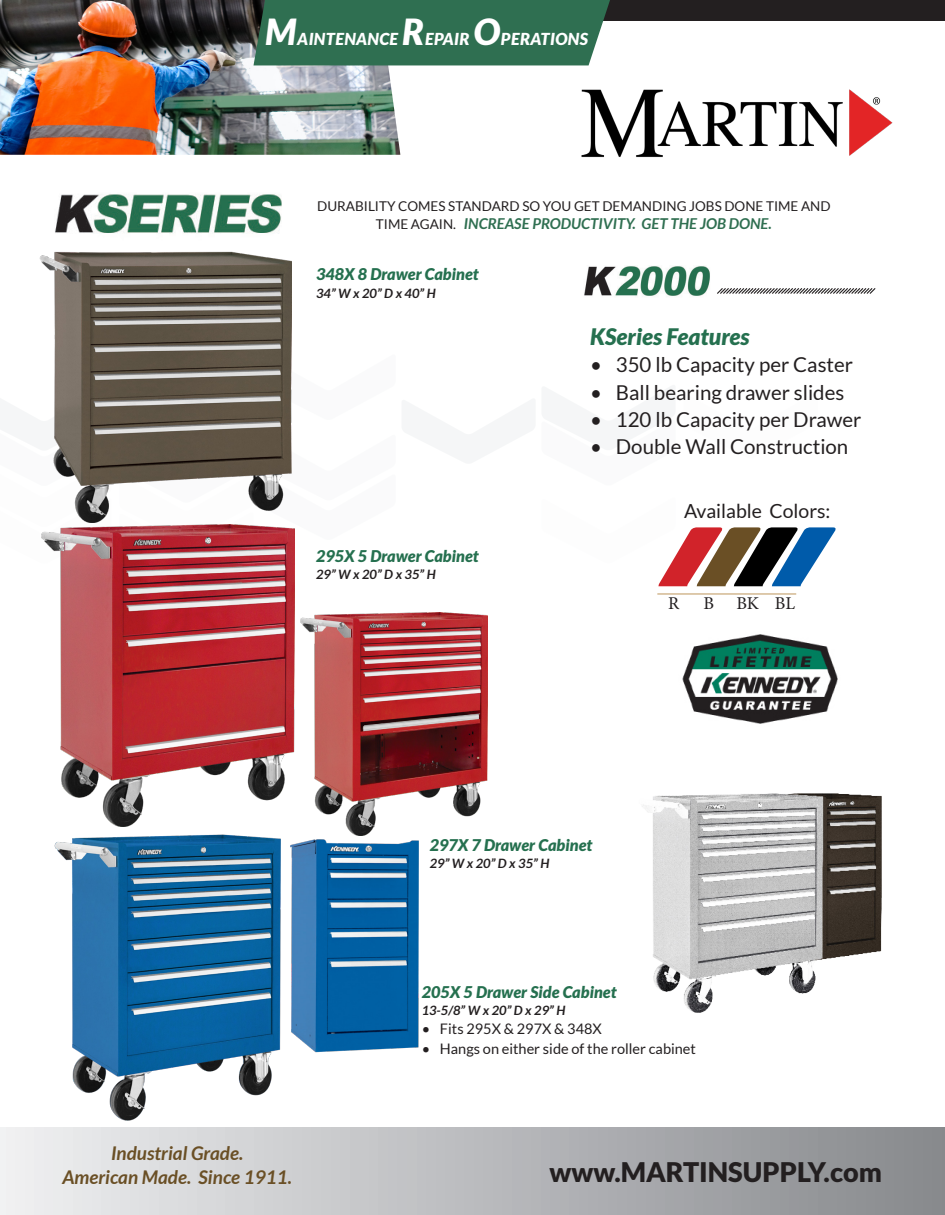
<style>
.page{position:relative;width:945px;height:1215px;background:#fff}
.page>*{position:absolute;margin:0;border:0;box-sizing:border-box;transform-origin:0 0}
.t1{font:900 27px "Lato";color:#231f20}
.t2{font:italic 900 22.8px "Lato";color:#25704f}
.t3{font:20.4px "Lato";color:#231f20}
.t4{font:19.35px "Lato";color:#231f20}
.t5{font:italic 700 18.9px "Lato";color:#6a4f25}
.t6{font:18px "Minion Pro";color:#231f20}
.t7{font:italic 900 16.5px "Lato";letter-spacing:.025em;color:#fff}
.t8{font:italic 900 16.2px "Lato";color:#25704f}
.t9{font:italic 700 15px "Lato";color:#2f6f51}
.t10{font:14.55px "Lato";color:#231f20}
.t11{font:13.5px "Lato";color:#231f20}
.t12{font:italic 700 12.9px "Lato";color:#231f20}
.s1{font-size:36px}
.s2{font-weight:400;font-style:normal;font-size:13.5px;color:#231f20}
</style>
<div class="page">
<div style="left:0;top:1127px;width:945px;height:88px;background:linear-gradient(to right,#eff0f1,#86888c)"></div>
<div style="left:0;top:0;width:945px;height:20px;background:#231f20"></div>
<img style="left:0;top:0;width:73px;height:155px">
<img style="left:73px;top:0;width:537px;height:155px">
<img style="left:55px;top:194px;width:227px;height:40px">
<img style="left:584px;top:266px;width:126px;height:31px">
<svg style="left:717px;top:288px;width:159px;height:6px"></svg>
<img style="left:39px;top:251px;width:252px;height:271px">
<img style="left:46px;top:834px;width:256px;height:301px">
<img style="left:42px;top:525px;width:253px;height:302px">
<img style="left:288px;top:838px;width:131px;height:217px">
<img style="left:300px;top:612px;width:188px;height:224px">
<img style="left:642px;top:793px;width:240px;height:220px">
<img style="left:682px;top:634px;width:156px;height:90px">
<hr style="left:657px;top:594px;width:139px;height:1px;background:#be955b">
<svg style="left:262px;top:354px;width:574px;height:232px"></svg>
<img style="left:567px;top:74px;width:326px;height:84px">
<p class="t7" style="left:265px;top:29px;width:324px"><span class="s1">M</span>AINTENANCE <span class="s1">R</span>EPAIR <span class="s1">O</span>PERATIONS</p>
<p class="t11" style="left:317px;top:199px;width:515px">DURABILITY COMES STANDARD SO YOU GET DEMANDING JOBS DONE TIME AND</p>
<p class="t9" style="left:376px;top:215px;width:397px"><span class="s2">TIME AGAIN.</span> INCREASE PRODUCTIVITY. GET THE JOB DONE.</p>
<p class="t8" style="left:316px;top:265px;width:164px">348X 8 Drawer Cabinet</p>
<p class="t12" style="left:316px;top:286px;width:121px">34” W x 20” D x 40” H</p>
<p class="t2" style="left:590px;top:323px;width:161px">KSeries Features</p>
<p class="t3" style="left:590px;top:354px;width:265px">• 350 lb Capacity per Caster</p>
<p class="t3" style="left:590px;top:381px;width:256px">• Ball bearing drawer slides</p>
<p class="t3" style="left:590px;top:408px;width:273px">• 120 lb Capacity per Drawer</p>
<p class="t3" style="left:590px;top:436px;width:260px">• Double Wall Construction</p>
<p class="t8" style="left:316px;top:546px;width:164px">295X 5 Drawer Cabinet</p>
<p class="t12" style="left:316px;top:567px;width:121px">29” W x 20” D x 35” H</p>
<p class="t4" style="left:684px;top:500px;width:148px">Available Colors:</p>
<p class="t6" style="left:668px;top:592px;width:13px">R</p>
<p class="t6" style="left:703px;top:592px;width:12px">B</p>
<p class="t6" style="left:736px;top:592px;width:24px">BK</p>
<p class="t6" style="left:775px;top:592px;width:22px">BL</p>
<p class="t8" style="left:430px;top:835px;width:164px">297X 7 Drawer Cabinet</p>
<p class="t12" style="left:430px;top:856px;width:121px">29” W x 20” D x 35” H</p>
<p class="t8" style="left:422px;top:982px;width:196px">205X 5 Drawer Side Cabinet</p>
<p class="t12" style="left:422px;top:1003px;width:145px">13-5/8” W x 20” D x 29” H</p>
<p class="t10" style="left:422px;top:1021px;width:182px">• Fits 295X &amp; 297X &amp; 348X</p>
<p class="t10" style="left:422px;top:1040px;width:276px">• Hangs on either side of the roller cabinet</p>
<p class="t5" style="left:111px;top:1142px;width:134px">Industrial Grade.</p>
<p class="t5" style="left:62px;top:1167px;width:231px">American Made. Since 1911.</p>
<p class="t1" style="left:550px;top:1156px;width:334px">www.MARTINSUPPLY.com</p>
</div>
